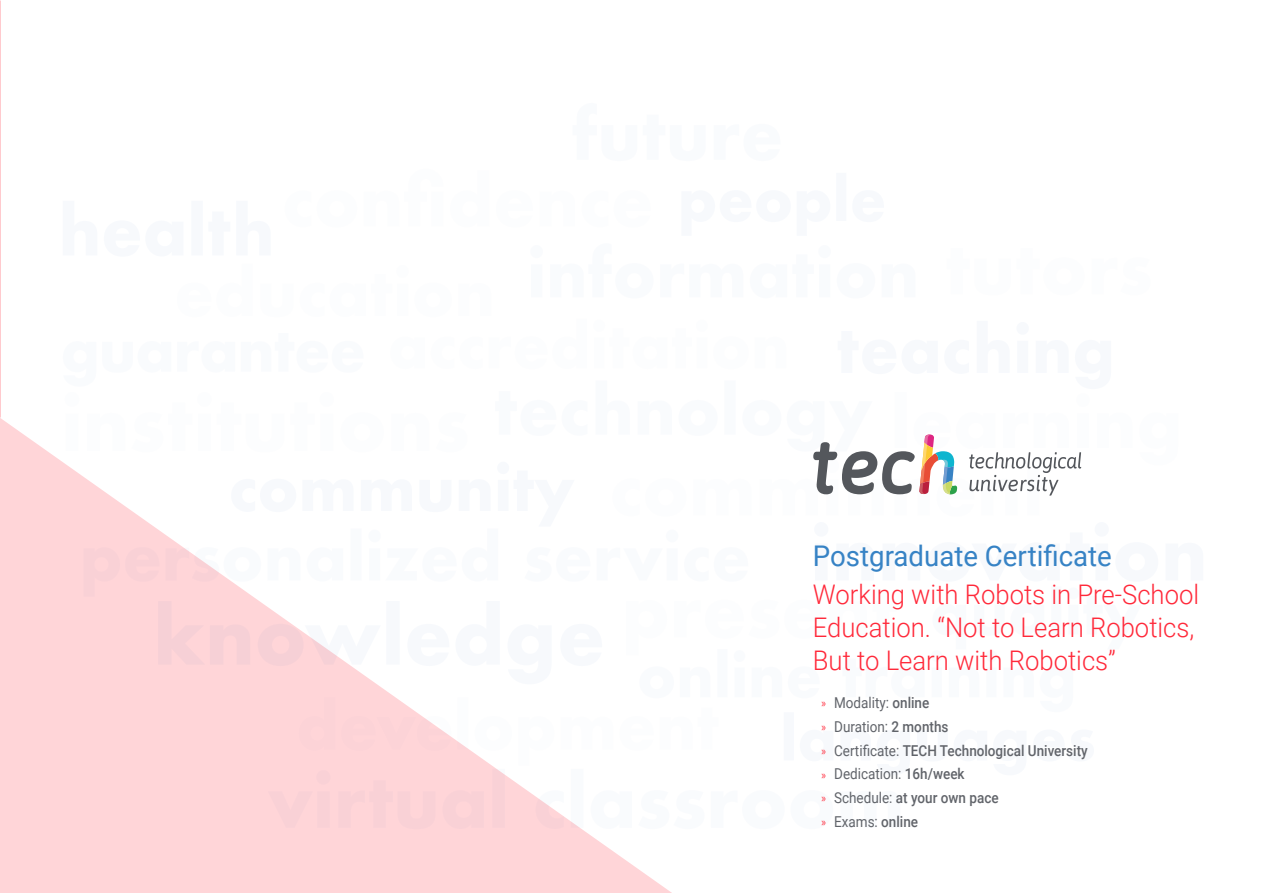
<style>
.page{position:relative;width:1263px;height:893px;background:#fff}
.page>*{position:absolute;margin:0;border:0;box-sizing:border-box;transform-origin:0 0}
.t1{font:28.5px "Roboto";color:#3783c5}
.t2{font:300 27px/33px "Roboto";color:#ff293a;scale:.95 1}
.t3{font:500 15px/23.7px "Roboto";color:#61646a;scale:.9 1}
.s1{font-family:"Myriad Pro";font-weight:400;font-size:12px;color:#ff293a}
.s2{font-weight:400}
</style>
<div class="page">
<div style="left:0;top:418px;width:672px;height:475px;background:#ffd5d8"></div>
<svg style="left:63px;top:418px;width:1019px;height:411px"></svg>
<h1 class="t1" style="left:813px;top:536px;width:301px">Postgraduate Certificate</h1>
<h2 class="t2" style="left:813px;top:577px;width:408px">Working with Robots in Pre-School<br>Education. “Not to Learn Robotics,<br>But to Learn with Robotics”</h2>
<p class="t3" style="left:821px;top:690px;width:297px"><span class="s1">»</span> <span class="s2">Modality:</span> online<br><span class="s1">»</span> <span class="s2">Duration:</span> 2 months<br><span class="s1">»</span> <span class="s2">Certificate:</span> TECH Technological University <span class="s1">»</span> <span class="s2">Dedication:</span> 16h/week<br><span class="s1">»</span> <span class="s2">Schedule:</span> at your own pace<br><span class="s1">»</span> <span class="s2">Exams:</span> online</p>
</div>
